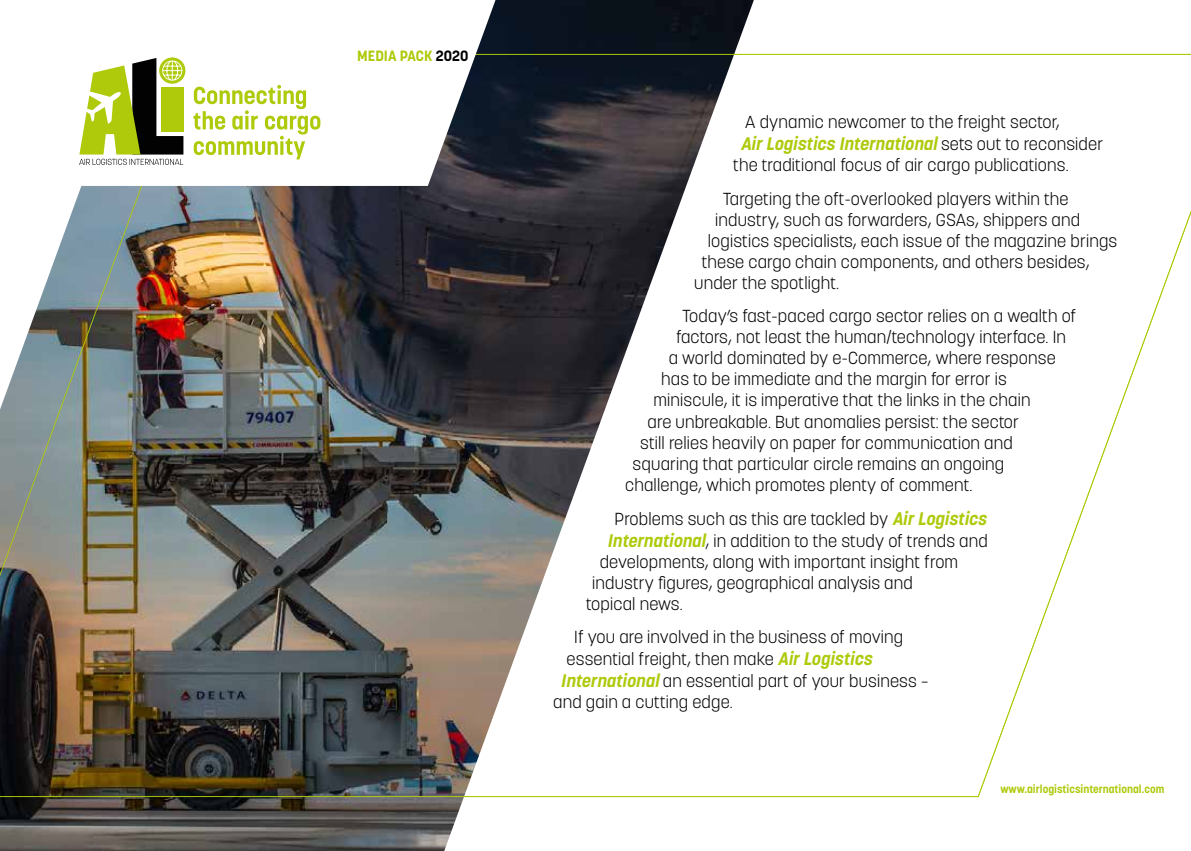
<style>
.page{position:relative;width:1191px;height:851px;background:#fff}
.page>*{position:absolute;margin:0;border:0;box-sizing:border-box;transform-origin:0 0}
.t1{font:italic 700 18px "Korolev";color:#afca0b}
.t2{font:300 17.25px/33.8px "Korolev";letter-spacing:.01em;color:#000;text-align:right}
.t3{font:700 14.7px "Korolev";color:#afca0b}
.t4{font:700 11.25px "Korolev";color:#afca0b}
.s1{color:#000}
.s2{font-weight:300;font-style:normal;font-size:17.25px;color:#000}
.s3{font-weight:700;font-style:italic;font-size:18px;color:#afca0b}
</style>
<div class="page">
<img style="left:0;top:0;width:754px;height:850px">
<img style="left:0;top:54px;width:1191px;height:743px">
<svg style="left:0;top:0;width:495px;height:186px"></svg>
<svg style="left:193px;top:85px;width:127px;height:74px"></svg>
<svg style="left:79px;top:57px;width:106px;height:108px"></svg>
<p class="t3" style="left:357px;top:46px;width:113px">MEDIA PACK <span class="s1">2020</span></p>
<p class="t2" style="left:745px;top:105px;width:316px">A dynamic newcomer to the freight sector,</p>
<p class="t1" style="left:740px;top:132px;width:364px">AirLogistics International<span class="s2">s e t s o u t t o r e c o n s i d e r</span></p>
<p class="t2" style="left:722px;top:148px;width:347px">the traditional focus of air cargo publications.<br>Targeting the oft-overlooked players within the</p>
<p class="t2" style="left:715px;top:203px;width:366px">industry, such as forwarders, GSAs, shippers and</p>
<p class="t2" style="left:707px;top:224px;width:411px">logistics specialists, each issue of the magazine brings</p>
<p class="t2" style="left:701px;top:245px;width:389px">these cargo chain components, and others besides,</p>
<p class="t2" style="left:694px;top:266px;width:146px">under the spotlight.</p>
<p class="t2" style="left:682px;top:299px;width:395px">Today’s fast-paced cargo sector relies on a wealth of</p>
<p class="t2" style="left:676px;top:320px;width:391px">factors, not least the human/technology interface. In</p>
<p class="t2" style="left:668px;top:341px;width:388px">a world dominated by e-Commerce, where response</p>
<p class="t2" style="left:661px;top:362px;width:347px">has to be immediate and the margin for error is</p>
<p class="t2" style="left:653px;top:383px;width:378px">miniscule, it is imperative that the links in the chain</p>
<p class="t2" style="left:647px;top:404px;width:373px">are unbreakable. But anomalies persist: the sector</p>
<p class="t2" style="left:640px;top:425px;width:374px">still relies heavily on paper for communication and</p>
<p class="t2" style="left:632px;top:446px;width:373px">squaring that particular circle remains an ongoing</p>
<p class="t2" style="left:625px;top:467px;width:349px">challenge, which promotes plenty of comment.</p>
<p class="t2" style="left:614px;top:502px;width:377px">Problems such as this are tackled by <span class="s3">AirLogistics</span></p>
<p class="t2" style="left:607px;top:523px;width:382px"><span class="s3">International</span>, in addition to the study of trends and</p>
<p class="t2" style="left:599px;top:544px;width:360px">developments, along with important insight from</p>
<p class="t2" style="left:592px;top:565px;width:322px">industry figures, geographical analysis and</p>
<p class="t2" style="left:586px;top:586px;width:98px">topical news.</p>
<p class="t2" style="left:574px;top:620px;width:331px">If you are involved in the business of moving</p>
<p class="t2" style="left:566px;top:642px;width:311px">essential freight, then make <span class="s3">AirLogistics</span></p>
<p class="t2" style="left:560px;top:663px;width:369px"><span class="s3">International</span>an essential part of your business –</p>
<p class="t2" style="left:553px;top:684px;width:181px">and gain a cutting edge.</p>
<p class="t4" style="left:1000px;top:781px;width:165px">www.airlogisticsinternational.com</p>
</div>
